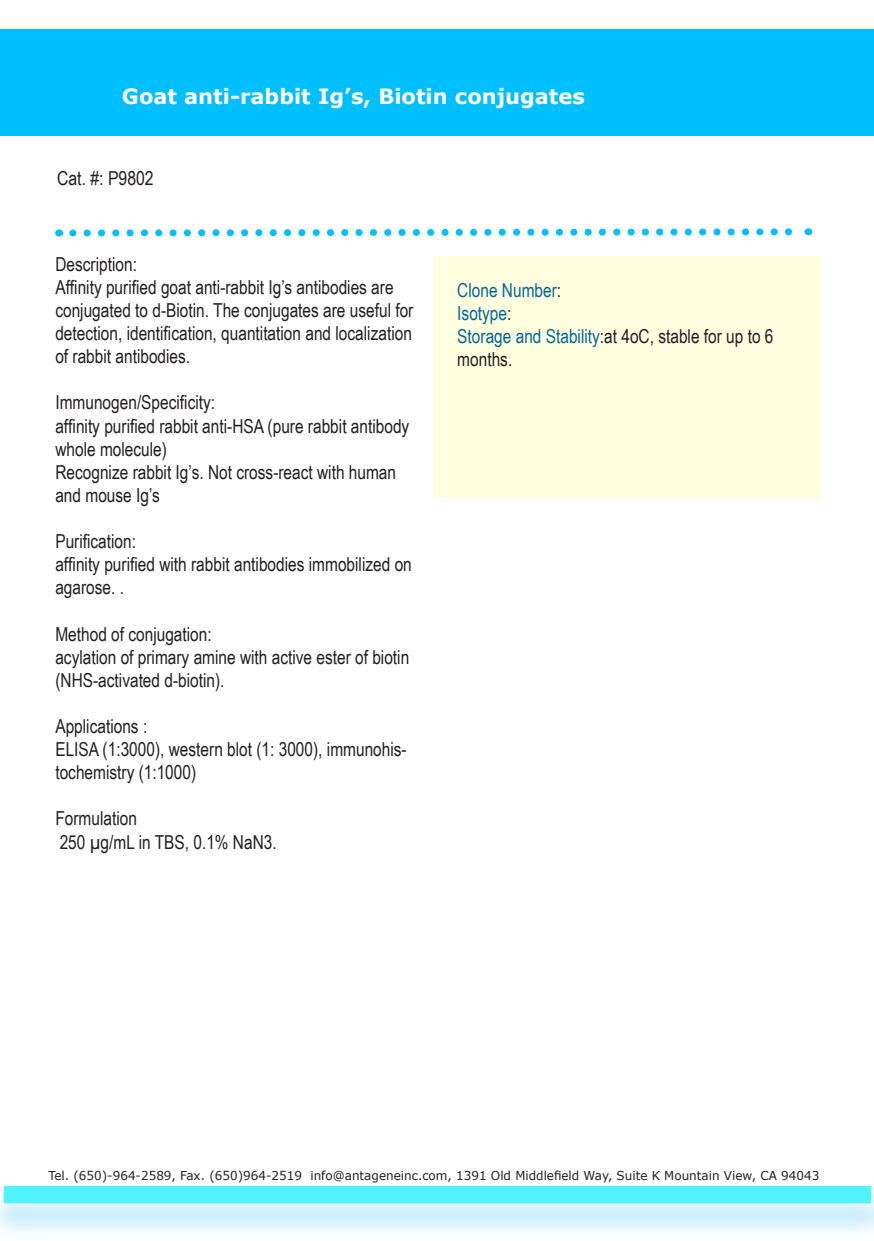
<style>
.page{position:relative;width:874px;height:1241px;background:#fff}
.page>*{position:absolute;margin:0;border:0;box-sizing:border-box;transform-origin:0 0}
.t1{font:700 21px "Verdana";color:#fff}
.t2{font:19.25px/23.1px "Arial Narrow";color:#231f20}
.t3{font:19.25px "Arial Narrow";color:#006899}
.t4{font:12.25px "Verdana";color:#231f20}
.s1{color:#231f20}
.s2{color:#006899}
</style>
<div class="page">
<div style="left:1px;top:30px;width:872px;height:106px;background:#00bfff"></div>
<div style="left:0;top:1184px;width:873px;height:56px;background:#00aeef;opacity:.26"></div>
<div style="left:3px;top:1185px;width:868px;height:18px;background:#53f2ff"></div>
<div style="left:3px;top:1184px;width:868px;height:20px;border:1px solid #fcfeff"></div>
<div style="left:433px;top:257px;width:386px;height:241px;background:#fffede"></div>
<svg style="left:69px;top:228px;width:739px;height:9px"></svg>
<div style="left:858px;top:1184px;width:15px;height:56px;background:#00aeef;opacity:.26"></div>
<p class="t1" style="left:122px;top:83px;width:464px">Goat anti-rabbit Ig’s, Biotin conjugates</p>
<p class="t2" style="left:57px;top:166px;width:98px">Cat. #: P9802</p>
<p class="t2" style="left:55px;top:251px;width:83px">Description:</p>
<p class="t2" style="left:55px;top:275px;width:359px">Affinity purified goat anti-rabbit Ig’s antibodies are conjugated to d-Biotin. The conjugates are useful for detection, identification, quantitation and localization of rabbit antibodies.</p>
<p class="t2" style="left:55px;top:390px;width:161px">Immunogen/Specificity:</p>
<p class="t2" style="left:55px;top:413px;width:355px">affinity purified rabbit anti-HSA (pure rabbit antibody whole molecule)</p>
<p class="t2" style="left:55px;top:459px;width:342px">Recognize rabbit Ig’s. Not cross-react with human and mouse Ig’s</p>
<p class="t2" style="left:55px;top:529px;width:82px">Purification:</p>
<p class="t2" style="left:55px;top:552px;width:358px">affinity purified with rabbit antibodies immobilized on agarose. .</p>
<p class="t2" style="left:55px;top:621px;width:158px">Method of conjugation:</p>
<p class="t2" style="left:55px;top:644px;width:355px">acylation of primary amine with active ester of biotin (NHS-activated d-biotin).</p>
<p class="t2" style="left:55px;top:713px;width:93px">Applications :</p>
<p class="t2" style="left:55px;top:737px;width:353px">ELISA (1:3000), western blot (1: 3000), immunohis&shy;tochemistry (1:1000)</p>
<p class="t2" style="left:55px;top:806px;width:83px">Formulation</p>
<p class="t2" style="left:60px;top:829px;width:218px">250 µg/mL in TBS, 0.1% NaN3.</p>
<p class="t3" style="left:457px;top:276px;width:105px">Clone Number<span class="s1">:</span></p>
<p class="t3" style="left:457px;top:299px;width:56px">Isotype<span class="s1">:</span></p>
<p class="t2" style="left:457px;top:324px;width:317px"><span class="s2">Storage and Stability</span>:at 4oC, stable for up to 6 months.</p>
<p class="t4" style="left:48px;top:1167px;width:772px">Tel. (650)-964-2589, Fax. (650)964-2519 info@antageneinc.com, 1391 Old Middlefield Way, Suite K Mountain View, CA 94043</p>
</div>
